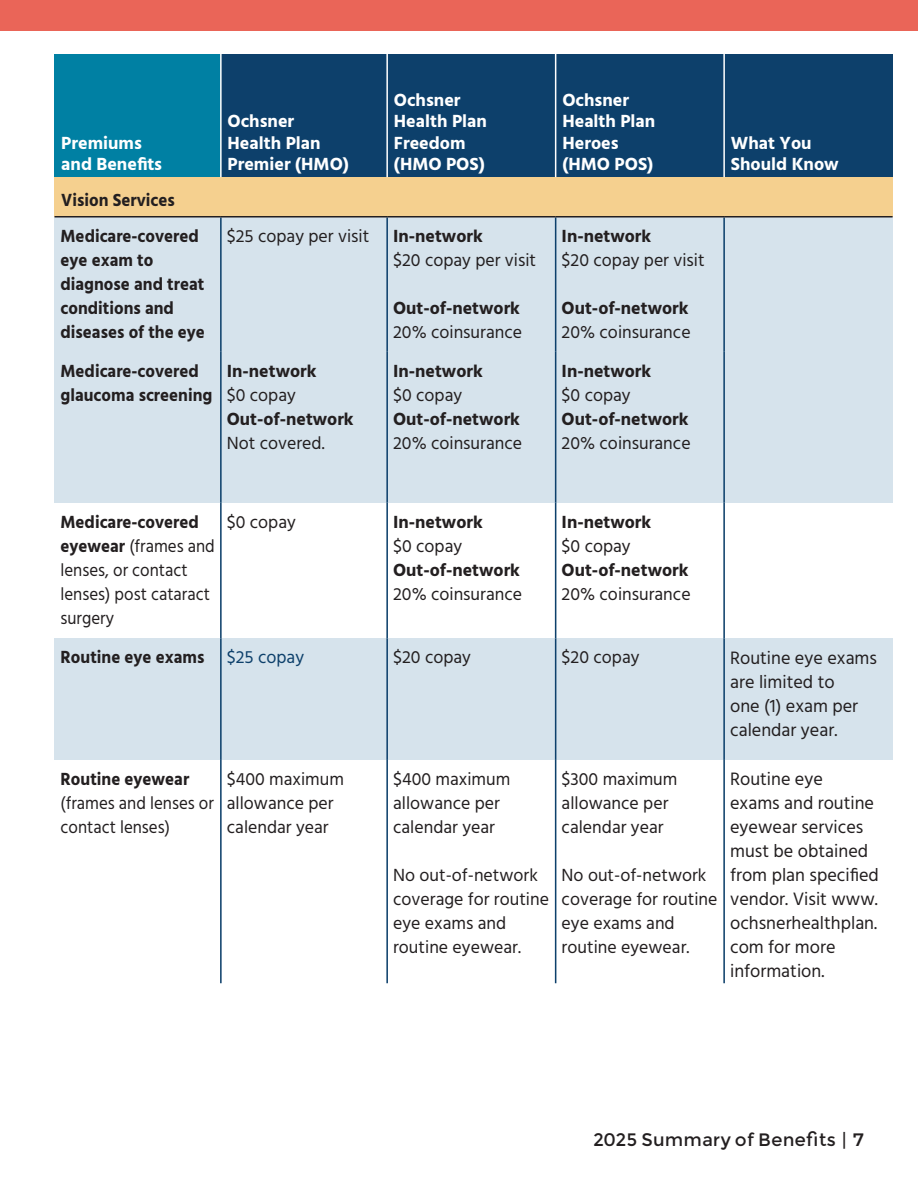
<style>
.page{position:relative;width:918px;height:1188px;background:#fff}
.page>*{position:absolute;margin:0;border:0;box-sizing:border-box;transform-origin:0 0}
.t1{font:18.45px/24px "Hind";color:#231f20}
.t2{font:18px/24px "Hind";color:#231f20}
.t3{font:700 18px "Hind";color:#231f20}
.t4{font:700 18px/24px "Hind";color:#231f20;scale:.94 1}
.t5{font:700 18px/21.6px "Hind";color:#fff}
.t6{font:18px/24px "Hind";color:#231f20;scale:.94 1}
.t7{font:18px "Montserrat";color:#231f20}
.t8{font:18px "Hind";color:#0d406b}
.s1{font-weight:700}
.s2{font-weight:600}
</style>
<div class="page">
<div style="left:0;top:0;width:918px;height:30px;background:#ea6558"></div>
<div style="left:55px;top:54px;width:166px;height:123px;background:#0080a3"></div>
<div style="left:221px;top:54px;width:166px;height:123px;background:#0d406b"></div>
<div style="left:387px;top:54px;width:169px;height:123px;background:#0d406b"></div>
<div style="left:556px;top:54px;width:168px;height:123px;background:#0d406b"></div>
<div style="left:724px;top:54px;width:169px;height:123px;background:#0d406b"></div>
<div style="left:55px;top:177px;width:838px;height:40px;background:#f5d08f"></div>
<div style="left:55px;top:217px;width:166px;height:135px;background:#d6e3ec"></div>
<div style="left:221px;top:217px;width:166px;height:135px;background:#d6e3ec"></div>
<div style="left:387px;top:217px;width:169px;height:135px;background:#d6e3ec"></div>
<div style="left:556px;top:217px;width:168px;height:135px;background:#d6e3ec"></div>
<div style="left:724px;top:217px;width:169px;height:135px;background:#d6e3ec"></div>
<div style="left:55px;top:352px;width:166px;height:151px;background:#d6e3ec"></div>
<div style="left:221px;top:352px;width:166px;height:151px;background:#d6e3ec"></div>
<div style="left:387px;top:352px;width:169px;height:151px;background:#d6e3ec"></div>
<div style="left:556px;top:352px;width:168px;height:151px;background:#d6e3ec"></div>
<div style="left:724px;top:352px;width:169px;height:151px;background:#d6e3ec"></div>
<div style="left:55px;top:639px;width:166px;height:121px;background:#d6e3ec"></div>
<div style="left:221px;top:639px;width:166px;height:121px;background:#d6e3ec"></div>
<div style="left:387px;top:639px;width:169px;height:121px;background:#d6e3ec"></div>
<div style="left:556px;top:639px;width:168px;height:121px;background:#d6e3ec"></div>
<div style="left:724px;top:639px;width:169px;height:121px;background:#d6e3ec"></div>
<hr style="left:220px;top:218px;width:2px;height:134px;background:#0d406b">
<hr style="left:386px;top:218px;width:2px;height:134px;background:#0d406b">
<hr style="left:555px;top:218px;width:1px;height:134px;background:#0d406b">
<hr style="left:723px;top:218px;width:2px;height:134px;background:#0d406b">
<hr style="left:220px;top:352px;width:2px;height:151px;background:#0d406b">
<hr style="left:386px;top:352px;width:2px;height:151px;background:#0d406b">
<hr style="left:555px;top:352px;width:1px;height:151px;background:#0d406b">
<hr style="left:723px;top:352px;width:2px;height:151px;background:#0d406b">
<hr style="left:220px;top:503px;width:2px;height:136px;background:#0d406b">
<hr style="left:386px;top:503px;width:2px;height:136px;background:#0d406b">
<hr style="left:555px;top:503px;width:1px;height:136px;background:#0d406b">
<hr style="left:723px;top:503px;width:2px;height:136px;background:#0d406b">
<hr style="left:220px;top:54px;width:2px;height:123px;background:#fff">
<hr style="left:386px;top:54px;width:2px;height:123px;background:#fff">
<hr style="left:555px;top:54px;width:1px;height:123px;background:#fff">
<hr style="left:723px;top:54px;width:2px;height:123px;background:#fff">
<hr style="left:220px;top:639px;width:2px;height:121px;background:#0d406b">
<hr style="left:220px;top:760px;width:2px;height:223px;background:#0d406b">
<hr style="left:386px;top:639px;width:2px;height:121px;background:#0d406b">
<hr style="left:386px;top:760px;width:2px;height:223px;background:#0d406b">
<hr style="left:555px;top:639px;width:1px;height:121px;background:#0d406b">
<hr style="left:555px;top:760px;width:1px;height:223px;background:#0d406b">
<hr style="left:723px;top:639px;width:2px;height:121px;background:#0d406b">
<hr style="left:723px;top:760px;width:2px;height:223px;background:#0d406b">
<hr style="left:55px;top:216px;width:166px;height:2px;background:#231f20">
<hr style="left:221px;top:216px;width:166px;height:2px;background:#231f20">
<hr style="left:387px;top:216px;width:169px;height:2px;background:#231f20">
<hr style="left:556px;top:216px;width:168px;height:2px;background:#231f20">
<hr style="left:724px;top:216px;width:169px;height:2px;background:#231f20">
<p class="t5" style="left:61px;top:132px;width:102px">Premiums and Benefits</p>
<p class="t5" style="left:228px;top:110px;width:123px">Ochsner<br>Health Plan<br>Premier (HMO)</p>
<p class="t5" style="left:394px;top:89px;width:94px">Ochsner<br>Health Plan<br>Freedom</p>
<p class="t5" style="left:394px;top:153px;width:92px">(HMO POS)</p>
<p class="t4" style="left:61px;top:188px;width:122px">Vision Services</p>
<p class="t4" style="left:61px;top:223px;width:155px">Medicare-covered eye exam to diagnose and treat conditions and diseases of the eye</p>
<p class="t2" style="left:227px;top:225px;width:144px">$25 copay per visit</p>
<p class="t3" style="left:393px;top:225px;width:91px">In-network</p>
<p class="t2" style="left:393px;top:249px;width:145px">$20 copay per visit</p>
<p class="t3" style="left:393px;top:297px;width:128px">Out-of-network</p>
<p class="t2" style="left:393px;top:321px;width:130px">20% coinsurance</p>
<p class="t4" style="left:61px;top:358px;width:163px">Medicare-covered glaucoma screening</p>
<p class="t3" style="left:227px;top:360px;width:91px">In-network</p>
<p class="t2" style="left:227px;top:384px;width:71px">$0 copay</p>
<p class="t3" style="left:227px;top:408px;width:128px">Out-of-network</p>
<p class="t2" style="left:227px;top:432px;width:99px">Not covered.</p>
<p class="t3" style="left:393px;top:360px;width:91px">In-network</p>
<p class="t2" style="left:393px;top:384px;width:71px">$0 copay</p>
<p class="t3" style="left:393px;top:408px;width:128px">Out-of-network</p>
<p class="t2" style="left:393px;top:432px;width:130px">20% coinsurance</p>
<p class="t6" style="left:61px;top:510px;width:166px"><span class="s1">Medicare-covered eyewear</span> (frames and lenses, or contact lenses) post cataract surgery</p>
<p class="t2" style="left:227px;top:510px;width:71px">$0 copay</p>
<p class="t3" style="left:393px;top:511px;width:91px">In-network</p>
<p class="t2" style="left:393px;top:534px;width:71px">$0 copay</p>
<p class="t3" style="left:393px;top:559px;width:128px">Out-of-network</p>
<p class="t2" style="left:393px;top:582px;width:130px">20% coinsurance</p>
<p class="t5" style="left:562px;top:89px;width:94px">Ochsner<br>Health Plan<br>Heroes</p>
<p class="t5" style="left:562px;top:153px;width:92px">(HMO POS)</p>
<p class="t3" style="left:562px;top:225px;width:91px">In-network</p>
<p class="t2" style="left:562px;top:249px;width:145px">$20 copay per visit</p>
<p class="t3" style="left:562px;top:297px;width:128px">Out-of-network</p>
<p class="t2" style="left:562px;top:321px;width:130px">20% coinsurance</p>
<p class="t3" style="left:562px;top:360px;width:91px">In-network</p>
<p class="t2" style="left:562px;top:384px;width:71px">$0 copay</p>
<p class="t3" style="left:562px;top:408px;width:128px">Out-of-network</p>
<p class="t2" style="left:562px;top:432px;width:130px">20% coinsurance</p>
<p class="t3" style="left:562px;top:511px;width:91px">In-network</p>
<p class="t2" style="left:562px;top:534px;width:71px">$0 copay</p>
<p class="t3" style="left:562px;top:559px;width:128px">Out-of-network</p>
<p class="t2" style="left:562px;top:582px;width:130px">20% coinsurance</p>
<p class="t5" style="left:731px;top:132px;width:109px">What You<br>Should Know</p>
<p class="t4" style="left:61px;top:645px;width:155px">Routine eye exams</p>
<p class="t8" style="left:227px;top:645px;width:79px">$25 copay</p>
<p class="t2" style="left:393px;top:646px;width:79px">$20 copay</p>
<p class="t2" style="left:562px;top:646px;width:79px">$20 copay</p>
<p class="t1" style="left:730px;top:647px;width:148px">Routine eye exams are limited to<br>one (1) exam per calendar year.</p>
<p class="t4" style="left:61px;top:767px;width:138px">Routine eyewear</p>
<p class="t6" style="left:61px;top:792px;width:165px">(frames and lenses or contact lenses)</p>
<p class="t2" style="left:562px;top:768px;width:117px">$300 maximum allowance per calendar year</p>
<p class="t2" style="left:562px;top:864px;width:157px">No out-of-network coverage for routine eye exams and routine eyewear.</p>
<p class="t2" style="left:393px;top:768px;width:119px">$400 maximum allowance per calendar year</p>
<p class="t2" style="left:393px;top:864px;width:146px">No out-of-network</p>
<p class="t2" style="left:393px;top:888px;width:157px">coverage for routine</p>
<p class="t2" style="left:393px;top:912px;width:129px">eye exams and routine eyewear.</p>
<p class="t2" style="left:227px;top:768px;width:119px">$400 maximum</p>
<p class="t2" style="left:227px;top:792px;width:108px">allowance per</p>
<p class="t2" style="left:227px;top:816px;width:103px">calendar year</p>
<p class="t1" style="left:730px;top:768px;width:150px">Routine eye<br>exams and routine eyewear services must be obtained from plan specified</p>
<p class="t1" style="left:730px;top:888px;width:149px">vendor. Visit www.</p>
<p class="t1" style="left:730px;top:912px;width:149px">ochsnerhealthplan. com for more information.</p>
<p class="t7" style="left:593px;top:1128px;width:272px">2025 Summary of Benefits | <span class="s2">7</span></p>
</div>
